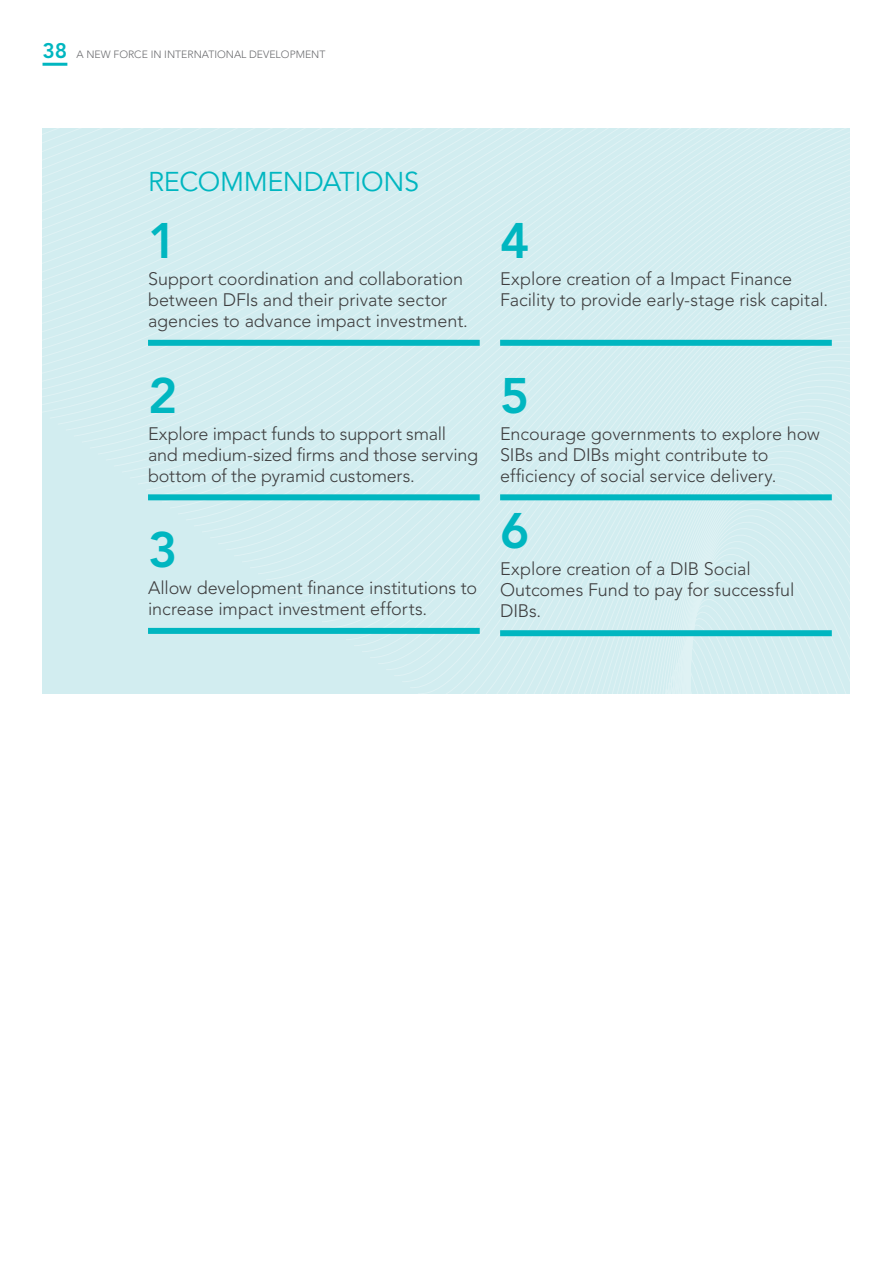
<style>
.page{position:relative;width:893px;height:1263px;background:#fff}
.page>*{position:absolute;margin:0;border:0;box-sizing:border-box;transform-origin:0 0}
.t1{font:800 49.5px "Avenir";color:#00b6c0}
.t2{font:27px "Avenir";letter-spacing:-.01em;color:#00b6c0}
.t3{font:300 18px/21px "Avenir";letter-spacing:-.005em;color:#3e3e3f}
.t4{font:300 10.5px "Avenir";color:#6c6d70}
.s1{font-weight:800;font-size:21px;color:#00b6c0}
</style>
<div class="page">
<hr style="left:43px;top:63px;width:24px;height:3px;background:#00b6c0">
<div style="left:43px;top:128px;width:807px;height:566px;background:#d2edf0"></div>
<svg style="left:44px;top:335px;width:795px;height:6px"></svg>
<svg style="left:44px;top:216px;width:805px;height:6px"></svg>
<svg style="left:45px;top:210px;width:805px;height:6px"></svg>
<svg style="left:47px;top:204px;width:802px;height:6px"></svg>
<svg style="left:43px;top:198px;width:807px;height:6px"></svg>
<svg style="left:44px;top:192px;width:805px;height:6px"></svg>
<svg style="left:49px;top:186px;width:801px;height:6px"></svg>
<svg style="left:45px;top:180px;width:804px;height:6px"></svg>
<svg style="left:43px;top:128px;width:807px;height:52px"></svg>
<div style="left:148px;top:340px;width:332px;height:6px;background:#00b6c0"></div>
<div style="left:148px;top:494px;width:332px;height:6px;background:#00b6c0"></div>
<div style="left:148px;top:628px;width:332px;height:6px;background:#00b6c0"></div>
<div style="left:500px;top:340px;width:332px;height:6px;background:#00b6c0"></div>
<div style="left:500px;top:494px;width:332px;height:6px;background:#00b6c0"></div>
<div style="left:500px;top:630px;width:332px;height:6px;background:#00b6c0"></div>
<p class="t4" style="left:43px;top:49px;width:284px"><span class="s1">38</span> A NEW FORCE IN INTERNATIONAL DEVELOPMENT</p>
<h2 class="t2" style="left:148px;top:166px;width:273px">RECOMMENDATIONS</h2>
<h1 class="t1" style="left:148px;top:212px;width:31px">1</h1>
<p class="t3" style="left:148px;top:268px;width:321px">Support coordination and collaboration between DFIs and their private sector agencies to advance impact investment.</p>
<h1 class="t1" style="left:148px;top:366px;width:31px">2</h1>
<p class="t3" style="left:148px;top:423px;width:332px">Explore impact funds to support small and medium-sized firms and those serving bottom of the pyramid customers.</p>
<h1 class="t1" style="left:148px;top:521px;width:31px">3</h1>
<p class="t3" style="left:148px;top:577px;width:331px">Allow development finance institutions to increase impact investment efforts.</p>
<h1 class="t1" style="left:500px;top:212px;width:31px">4</h1>
<p class="t3" style="left:500px;top:268px;width:330px">Explore creation of a Impact Finance<br>Facility to provide early-stage risk capital.</p>
<h1 class="t1" style="left:500px;top:366px;width:31px">5</h1>
<p class="t3" style="left:500px;top:423px;width:321px">Encourage governments to explore how<br>SIBs and DIBs might contribute to efficiency of social service delivery.</p>
<h1 class="t1" style="left:500px;top:502px;width:31px">6</h1>
<p class="t3" style="left:500px;top:559px;width:296px">Explore creation of a DIB Social<br>Outcomes Fund to pay for successful<br>DIBs.</p>
</div>
